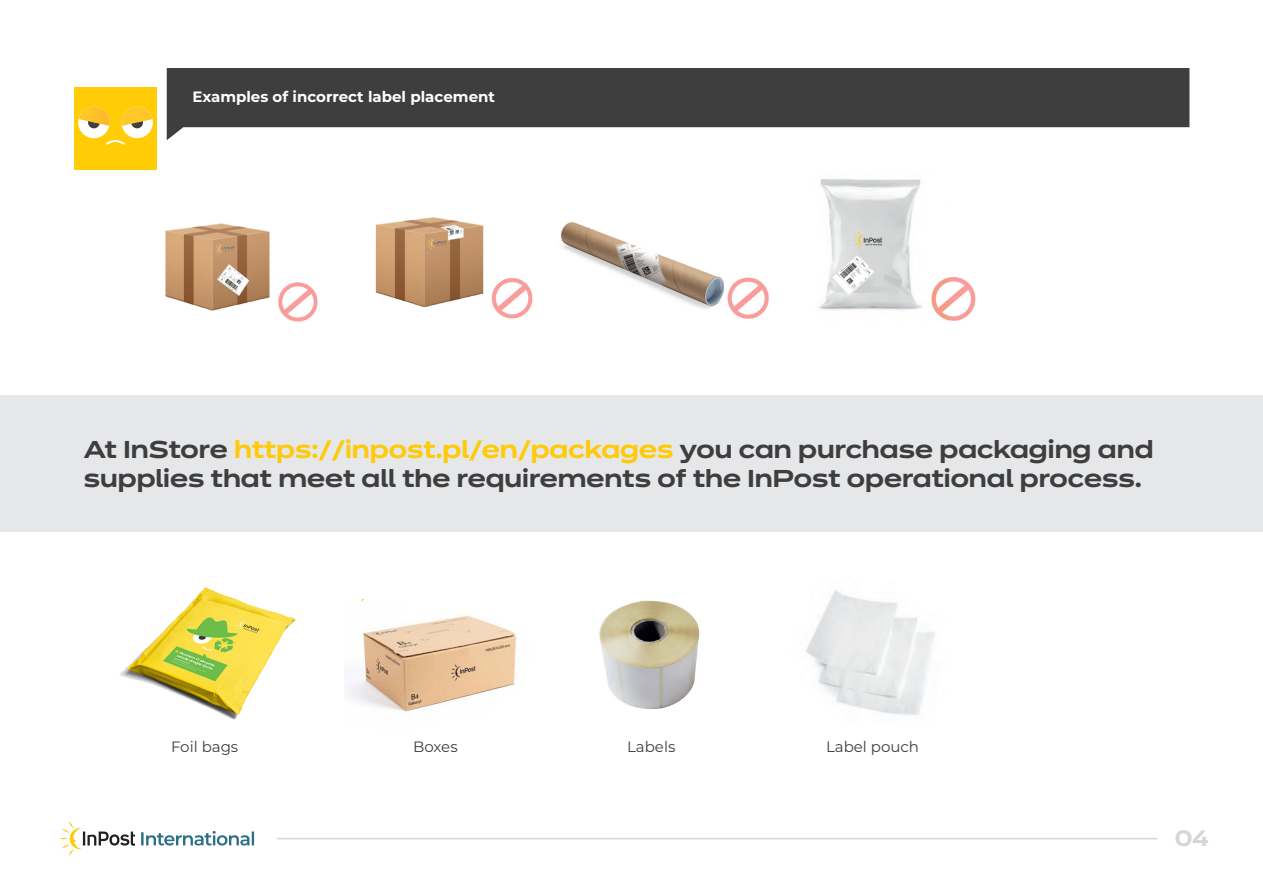
<style>
.page{position:relative;width:1263px;height:893px;background:#fff}
.page>*{position:absolute;margin:0;border:0;box-sizing:border-box;transform-origin:0 0}
.t1{font:600 24px/28.8px "Dinamit";color:#3e3e3f}
.t2{font:600 21.9px "Dinamit";color:#d5d6d8}
.t3{font:700 15px "Montserrat";color:#fff}
.t4{font:15px "Montserrat";color:#3e3e3f}
.s1{color:#feca0a}
</style>
<div class="page">
<svg style="left:141px;top:831px;width:113px;height:14px"></svg>
<svg style="left:60px;top:821px;width:75px;height:35px"></svg>
<hr style="left:277px;top:838px;width:880px;height:1px;background:#d5d6d8">
<img style="left:348px;top:600px;width:169px;height:112px">
<img style="left:818px;top:179px;width:158px;height:142px">
<img style="left:375px;top:217px;width:158px;height:102px">
<img style="left:165px;top:223px;width:153px;height:99px">
<div style="left:0;top:395px;width:1263px;height:136px;background:#e6e7e9"></div>
<svg style="left:167px;top:68px;width:1022px;height:72px;fill:#3e3e3f"></svg>
<div style="left:74px;top:87px;width:83px;height:83px;background:#ffcc05"></div>
<svg style="left:78px;top:106px;width:75px;height:39px"></svg>
<img style="left:120px;top:587px;width:175px;height:133px">
<img style="left:806px;top:590px;width:129px;height:125px">
<img style="left:599px;top:600px;width:101px;height:109px">
<img style="left:561px;top:222px;width:163px;height:87px">
<img style="left:727px;top:277px;width:42px;height:42px">
<p class="t3" style="left:192px;top:86px;width:304px">Examples of incorrect label placement</p>
<p class="t1" style="left:84px;top:433px;width:1071px">At InStore <span class="s1">https://inpost.pl/en/packages</span> you can purchase packaging and supplies that meet all the requirements of the InPost operational process.</p>
<p class="t4" style="left:171px;top:737px;width:69px">Foil bags</p>
<p class="t4" style="left:413px;top:737px;width:46px">Boxes</p>
<p class="t4" style="left:627px;top:737px;width:50px">Labels</p>
<p class="t4" style="left:826px;top:737px;width:95px">Label pouch</p>
<p class="t2" style="left:1175px;top:819px;width:35px">04</p>
</div>
